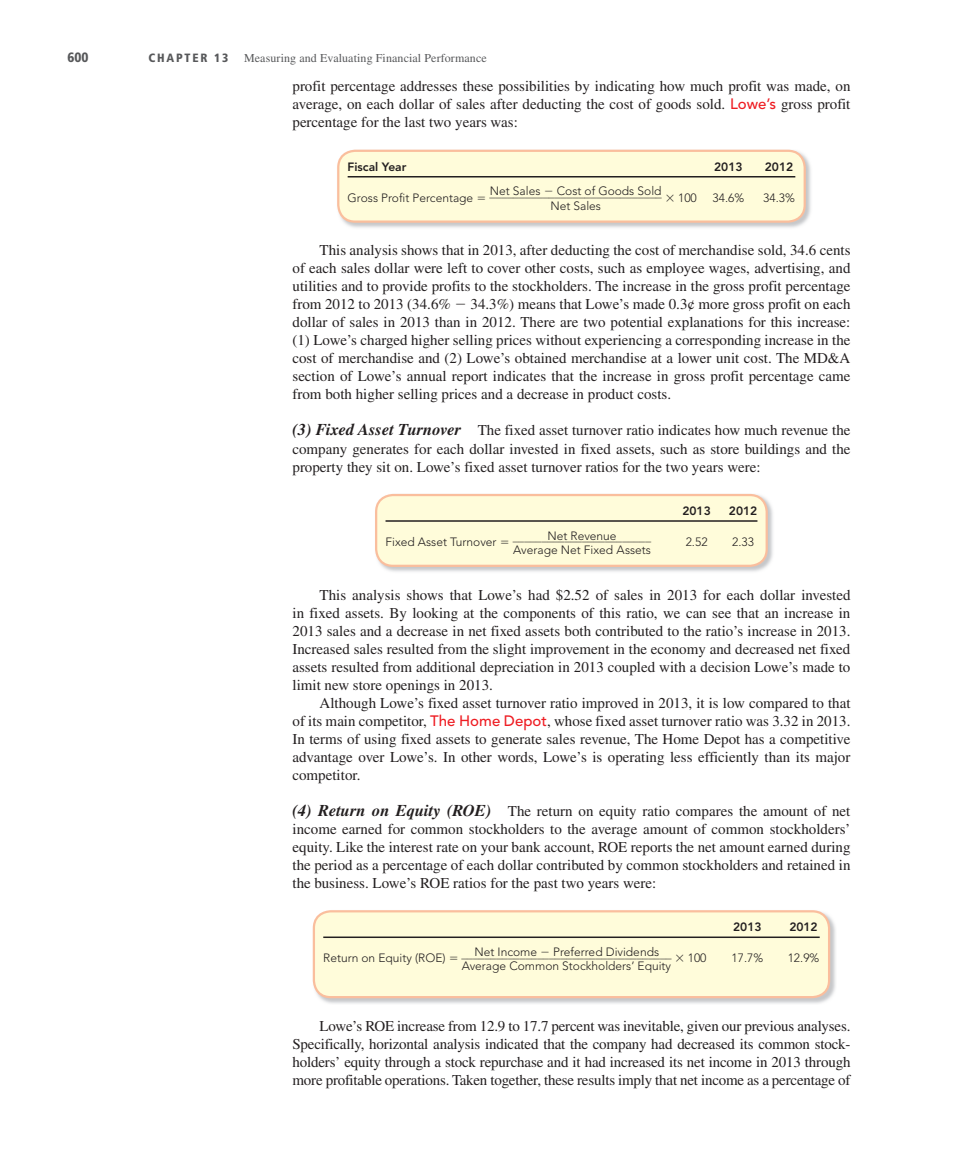
<style>
.page{position:relative;width:972px;height:1175px;background:#fff}
.page>*{position:absolute;margin:0;border:0;box-sizing:border-box;transform-origin:0 0}
.t1{font:15px/18px "Times LT Std";color:#231f20;text-align:justify}
.t2{font:900 condensed 13.5px "Frutiger LT Std";color:#57585a}
.t3{font:300 12px "Avenir LT Pro";color:#231f20}
.t4{font:12px "Times LT Std";letter-spacing:.01em;color:#57585a}
.t5{font:800 12px "Avenir LT Pro";color:#231f20}
.t6{font:900 condensed 12px "Frutiger LT Std";letter-spacing:.15em;color:#57585a}
.t7{font:300 10.2px "Avenir LT Pro";color:#231f20;scale:1.15 1}
.t8{font:300 10.2px "Avenir LT Pro";color:#231f20;scale:1.17 1}
.t9{font:300 10.2px "Avenir LT Pro";color:#231f20;scale:1.13 1}
.s1{font-family:"Avenir LT Pro";font-weight:500;color:#ee1d23}
.s2{font-weight:700;font-style:italic;font-size:16.5px}
</style>
<div class="page">
<img style="left:337px;top:149px;width:474px;height:79px">
<div style="left:338px;top:151px;width:467px;height:71px;background:#fffcda;border-radius:17px"></div>
<div style="left:337px;top:150px;width:469px;height:73px;border:2px solid #fabe9d;border-radius:17px"></div>
<hr style="left:348px;top:176px;width:447px;height:1px;background:#231f20">
<img style="left:375px;top:493px;width:398px;height:79px">
<div style="left:376px;top:495px;width:391px;height:71px;background:#fffcda;border-radius:17px"></div>
<div style="left:375px;top:494px;width:393px;height:73px;border:2px solid #fabe9d;border-radius:17px"></div>
<hr style="left:386px;top:520px;width:371px;height:2px;background:#231f20">
<img style="left:313px;top:910px;width:523px;height:94px">
<div style="left:314px;top:911px;width:515px;height:86px;background:#fffcda;border-radius:17px"></div>
<div style="left:313px;top:910px;width:517px;height:88px;border:2px solid #fabe9d;border-radius:17px"></div>
<hr style="left:323px;top:936px;width:497px;height:2px;background:#231f20">
<p class="t2" style="left:68px;top:52px;width:23px">600</p>
<p class="t6" style="left:148px;top:53px;width:82px">CHAPTER 13</p>
<p class="t4" style="left:244px;top:54px;width:244px">Measuring and Evaluating Financial Performance</p>
<p class="t1" style="left:292px;top:79px;width:560px">profit percentage addresses these possibilities by indicating how much profit was made, on average, on each dollar of sales after deducting the cost of goods sold. <span class="s1">Lowe’s</span> gross profit percentage for the last two years was:</p>
<p class="t5" style="left:348px;top:162px;width:60px">Fiscal Year</p>
<p class="t5" style="left:714px;top:162px;width:30px">2013</p>
<p class="t5" style="left:765px;top:162px;width:30px">2012</p>
<p class="t3" style="left:348px;top:193px;width:127px">Gross Profit Percentage</p>
<p class="t3" style="left:490px;top:186px;width:52px">Net Sales</p>
<p class="t3" style="left:557px;top:186px;width:106px">Cost of Goods Sold</p>
<p class="t8" style="left:490px;top:189px;width:149px">_____________________________</p>
<p class="t3" style="left:550px;top:201px;width:52px">Net Sales</p>
<p class="t3" style="left:665px;top:193px;width:33px">✓ 100</p>
<p class="t3" style="left:713px;top:193px;width:33px">34.6%</p>
<p class="t3" style="left:763px;top:193px;width:33px">34.3%</p>
<p class="t1" style="left:292px;top:243px;width:560px;text-indent:27px">This analysis shows that in 2013, after deducting the cost of merchandise sold, 34.6 cents of each sales dollar were left to cover other costs, such as employee wages, advertising, and utilities and to provide profits to the stockholders. The increase in the gross profit percentage from 2012 to 2013 (34.6%</p>
<p class="t1" style="left:292px;top:297px;width:560px;text-indent:178px">34.3%) means that Lowe’s made 0.3¢ more gross profit on each dollar of sales in 2013 than in 2012. There are two potential explanations for this increase: (1) Lowe’s charged higher selling prices without experiencing a corresponding increase in the cost of merchandise and (2) Lowe’s obtained merchandise at a lower unit cost. The MD&amp;A section of Lowe’s annual report indicates that the increase in gross profit percentage came from both higher selling prices and a decrease in product costs.</p>
<p class="t1" style="left:292px;top:423px;width:560px"><span class="s2">(3) Fixed Asset Turnover</span> The fixed asset turnover ratio indicates how much revenue the company generates for each dollar invested in fixed assets, such as store buildings and the property they sit on. Lowe’s fixed asset turnover ratios for the two years were:</p>
<p class="t3" style="left:386px;top:537px;width:113px">Fixed Asset Turnover</p>
<p class="t3" style="left:547px;top:530px;width:71px">Net Revenue</p>
<p class="t9" style="left:513px;top:533px;width:124px">________________________</p>
<p class="t3" style="left:513px;top:545px;width:139px">Average Net Fixed Assets</p>
<p class="t5" style="left:682px;top:506px;width:30px">2013</p>
<p class="t5" style="left:729px;top:506px;width:30px">2012</p>
<p class="t3" style="left:686px;top:537px;width:23px">2.52</p>
<p class="t3" style="left:732px;top:537px;width:23px">2.33</p>
<p class="t1" style="left:320px;top:587px;width:532px">This analysis shows that Lowe’s had $2.52 of sales in 2013 for each dollar invested</p>
<p class="t1" style="left:292px;top:605px;width:559px">in fixed assets. By looking at the components of this ratio, we can see that an increase in</p>
<p class="t1" style="left:292px;top:623px;width:559px">2013 sales and a decrease in net fixed assets both contributed to the ratio’s increase in 2013.</p>
<p class="t1" style="left:292px;top:641px;width:559px">Increased sales resulted from the slight improvement in the economy and decreased net fixed</p>
<p class="t1" style="left:292px;top:659px;width:559px">assets resulted from additional depreciation in 2013 coupled with a decision Lowe’s made to</p>
<p class="t1" style="left:292px;top:677px;width:202px">limit new store openings in 2013.</p>
<p class="t1" style="left:320px;top:695px;width:533px">Although Lowe’s fixed asset turnover ratio improved in 2013, it is low compared to that</p>
<p class="t1" style="left:292px;top:713px;width:560px">of its main competitor, <span class="s1">The Home Depot</span> , whose fixed asset turnover ratio was 3.32 in 2013.</p>
<p class="t1" style="left:292px;top:731px;width:559px">In terms of using fixed assets to generate sales revenue, The Home Depot has a competitive</p>
<p class="t1" style="left:292px;top:749px;width:559px">advantage over Lowe’s. In other words, Lowe’s is operating less efficiently than its major</p>
<p class="t1" style="left:292px;top:767px;width:69px">competitor.</p>
<p class="t1" style="left:293px;top:803px;width:560px"><span class="s2">(4) Return on Equity (ROE)</span> The return on equity ratio compares the amount of net income earned for common stockholders to the average amount of common stockholders’ equity. Like the interest rate on your bank account, ROE reports the net amount earned during the period as a percentage of each dollar contributed by common stockholders and retained in the business. Lowe’s ROE ratios for the past two years were:</p>
<p class="t5" style="left:733px;top:922px;width:30px">2013</p>
<p class="t5" style="left:789px;top:922px;width:30px">2012</p>
<p class="t3" style="left:323px;top:953px;width:124px">Return on Equity (ROE)</p>
<p class="t3" style="left:474px;top:946px;width:64px">Net Income</p>
<p class="t3" style="left:553px;top:946px;width:107px">Preferred Dividends</p>
<p class="t7" style="left:461px;top:950px;width:184px">____________________________________</p>
<p class="t3" style="left:462px;top:961px;width:211px">Average Common Stockholders’ Equity</p>
<p class="t3" style="left:675px;top:953px;width:33px">✓ 100</p>
<p class="t3" style="left:732px;top:953px;width:33px">17.7%</p>
<p class="t3" style="left:788px;top:953px;width:33px">12.9%</p>
<p class="t1" style="left:292px;top:1018px;width:560px;text-indent:27px">Lowe’s ROE increase from 12.9 to 17.7 percent was inevitable, given our previous analyses.<br>Specifically, horizontal analysis indicated that the company had decreased its common stock&shy;holders’ equity through a stock repurchase and it had increased its net income in 2013 through more profitable operations. Taken together, these results imply that net income as a percentage of</p>
</div>
